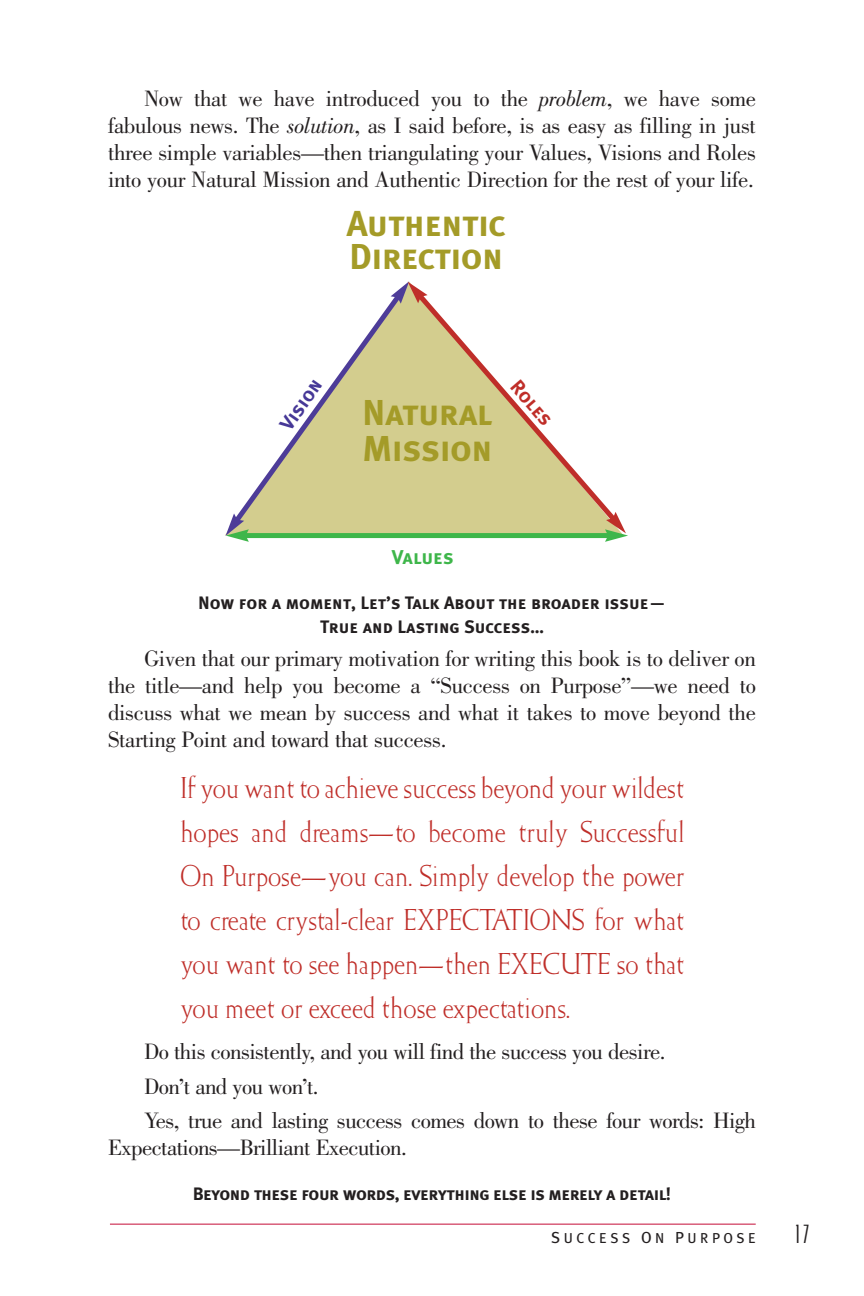
<style>
.page{position:relative;width:864px;height:1296px;background:#fff}
.page>*{position:absolute;margin:0;border:0;box-sizing:border-box;transform-origin:0 0}
.t1{font:36px/36px "Meta Plus Bold Caps";letter-spacing:-.015em;color:#a49b28}
.t2{font:30px/44px "Elspeth";color:#bf2e29;text-align:justify}
.t3{font:23px/27px "Bodoni";letter-spacing:-.025em;color:#231f20;text-align:justify}
.t4{font:23px "OPTI Jake";color:#231f20}
.t5{font:20px "Meta Plus Bold Caps";color:#463897}
.t6{font:20px "Meta Plus Bold Caps";color:#3eb64a}
.t7{font:20px "Meta Plus Bold Caps";color:#bf2e29}
.t8{font:18px/24px "Meta Plus Bold Caps";letter-spacing:-.015em;color:#231f20;text-align:center}
.t9{font:14.4px "Meta Plus Book Caps";letter-spacing:.245em;color:#231f20}
.s1{font-style:italic}
.s2{font-size:16px}
</style>
<div class="page">
<hr style="left:110px;top:1224px;width:646px;height:1px;background:#c40c37">
<svg style="left:225px;top:526px;width:380px;height:9px"></svg>
<div style="left:244px;top:533px;width:365px;height:5px;background:#3eb64a"></div>
<svg style="left:428px;top:301px;width:183px;height:225px"></svg>
<svg style="left:226px;top:281px;width:202px;height:261px"></svg>
<svg style="left:605px;top:512px;width:23px;height:30px"></svg>
<p class="t3" style="left:108px;top:87px;width:649px;text-indent:36px">Now that we have introduced you to the <span class="s1">problem</span>, we have some fabulous news. The <span class="s1">solution</span>, as I said before, is as easy as filling in just three simple variables—then triangulating your Values, Visions and Roles into your Natural Mission and Authentic Direction for the rest of your life.</p>
<h1 class="t1" style="left:347px;top:207px;width:160px;line-height:33.2px">Authentic<br>Direction</h1>
<p class="t5" style="left:275px;top:421px;width:59px;rotate:-55deg">Vision</p>
<p class="t7" style="left:523px;top:375px;width:54px;rotate:49deg">Roles</p>
<h1 class="t1" style="left:362px;top:395px;width:132px">Natural<br>Mission</h1>
<p class="t6" style="left:392px;top:545px;width:64px">Values</p>
<p class="t8" style="left:198px;top:591px;width:469px">Now for a moment, Let’s Talk About the broader issue—<br>True and Lasting Success…</p>
<p class="t3" style="left:108px;top:647px;width:649px;text-indent:36px">Given that our primary motivation for writing this book is to deliver on the title—and help you become a “Success on Purpose”—we need to discuss what we mean by success and what it takes to move beyond the Starting Point and toward that success.</p>
<p class="t2" style="left:180px;top:767px;width:506px">If you want to achieve success beyond your wildest hopes and dreams—to become truly Successful On Purpose—you can. Simply develop the power to create crystal-clear EXPECTATIONS for what you want to see happen—then EXECUTE so that you meet or exceed those expectations.</p>
<p class="t3" style="left:144px;top:1037px;width:614px;line-height:34.2px;text-align:left">Do this consistently, and you will find the success you desire.<br>Don’t and you won’t.<br>Yes, true and lasting success comes down to these four words: High</p>
<p class="t3" style="left:108px;top:1136px;width:300px">Expectations—Brilliant Execution.</p>
<p class="t8" style="left:193px;top:1182px;width:480px">Beyond these four words, everything else is merely a detail!</p>
<p class="t9" style="left:551px;top:1229px;width:206px"><span class="s2">S</span>UCCESS <span class="s2">O</span>N <span class="s2">P</span>URPOSE</p>
<p class="t4" style="left:793px;top:1222px;width:18px">17</p>
</div>
